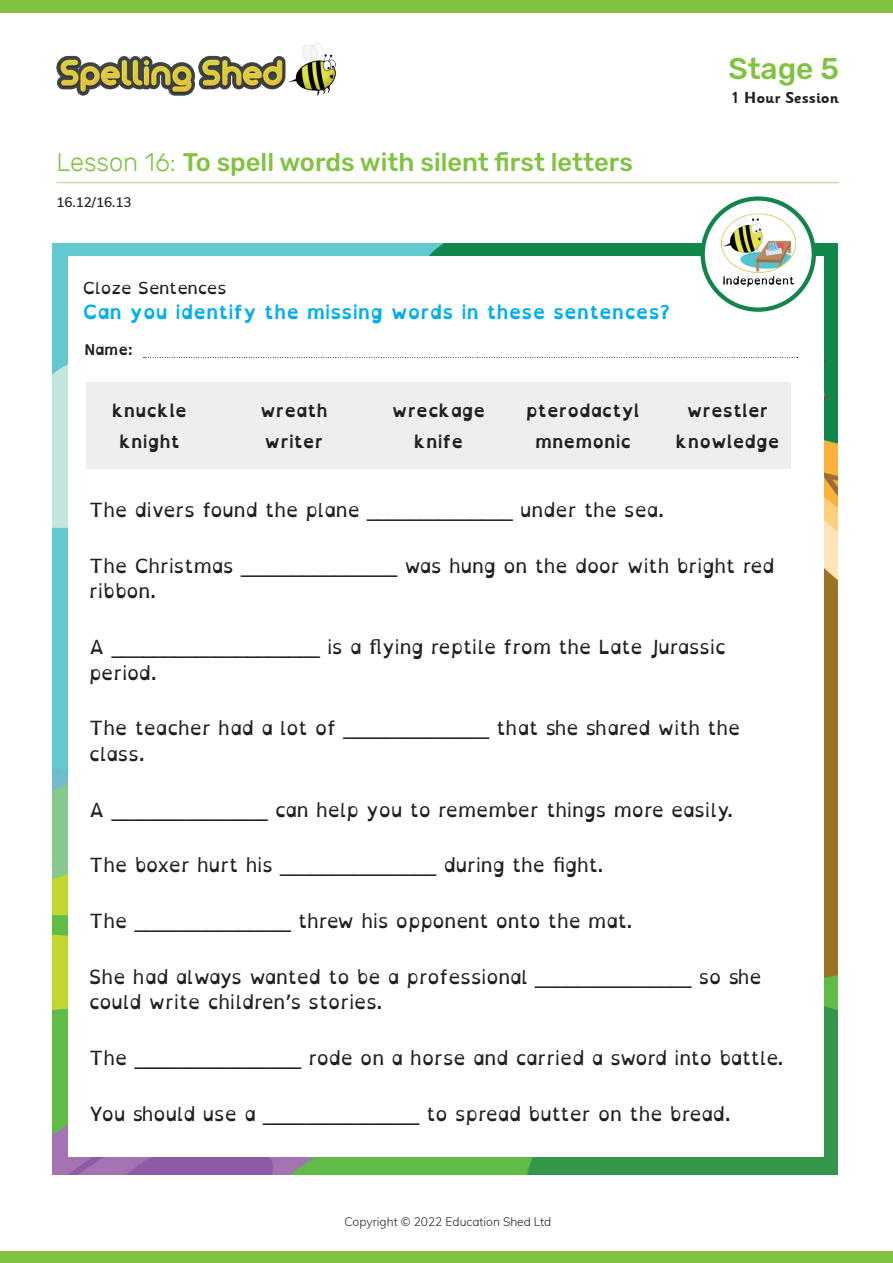
<style>
.page{position:relative;width:893px;height:1263px;background:#fff}
.page>*{position:absolute;margin:0;border:0;box-sizing:border-box;transform-origin:0 0}
.t1{font:500 30px "Rubik";color:#81c340}
.t2{font:500 25.5px "Rubik";color:#81c340}
.t3{font:19.5px/25.5px "Open Dyslexic Alta";color:#231f20;scale:.96 1}
.t4{font:700 19.5px "Open Dyslexic Alta";color:#00aeef}
.t5{font:700 18px/31px "Open Dyslexic Alta";color:#231f20;text-align:center}
.t6{font:16.5px "Open Dyslexic Alta";color:#231f20}
.t7{font:700 15.75px "Sassoon Infant Rg";color:#231f20}
.t8{font:700 15px "Open Dyslexic Alta";color:#231f20}
.t9{font:600 13.5px "Muli";color:#231f20}
.t10{font:300 12px "Muli";color:#231f20}
.s1{font-weight:300}
.s2{font-family:"Arial"}
</style>
<div class="page">
<div style="left:0;top:1251px;width:893px;height:12px;background:#81c340"></div>
<div style="left:0;top:0;width:893px;height:13px;background:#81c340"></div>
<img style="left:57px;top:44px;width:279px;height:52px">
<hr style="left:56px;top:182px;width:783px;height:1px;background:#81c340">
<img style="left:53px;top:243px;width:785px;height:932px">
<div style="left:68px;top:256px;width:756px;height:901px;background:#fff"></div>
<svg style="left:703px;top:199px;width:111px;height:111px"></svg>
<div style="left:701px;top:196px;width:115px;height:116px;border:4px solid #13854b;border-radius:50%"></div>
<img style="left:721px;top:214px;width:74px;height:78px">
<svg style="left:144px;top:357px;width:654px;height:1px"></svg>
<div style="left:86px;top:383px;width:705px;height:86px;background:#eeeeef"></div>
<h2 class="t2" style="left:56px;top:147px;width:578px"><span class="s1">Lesson 16:</span> To spell words with silent first letters</h2>
<p class="t9" style="left:56px;top:192px;width:77px">16.12/16.13</p>
<p class="t6" style="left:83px;top:278px;width:146px">Cloze Sentences</p>
<p class="t4" style="left:83px;top:301px;width:589px">Can you identify the missing words in these sentences?</p>
<p class="t8" style="left:84px;top:341px;width:50px">Name:</p>
<h1 class="t1" style="left:728px;top:51px;width:112px">Stage 5</h1>
<p class="t7" style="left:731px;top:89px;width:110px">1 Hour Session</p>
<p class="t5" style="left:112px;top:395px;width:77px">knuckle knight</p>
<p class="t5" style="left:260px;top:395px;width:69px;text-align:left">wreath writer</p>
<p class="t5" style="left:392px;top:395px;width:95px">wreckage knife</p>
<p class="t5" style="left:526px;top:395px;width:115px">pterodactyl mnemonic</p>
<p class="t5" style="left:676px;top:395px;width:106px">wrestler knowledge</p>
<p class="t3" style="left:89px;top:498px;width:600px">The divers found the plane <span class="s2">______________</span> under the sea.</p>
<p class="t3" style="left:89px;top:553px;width:715px">The Christmas <span class="s2">_______________</span> was hung on the door with bright red ribbon.</p>
<p class="t3" style="left:89px;top:635px;width:665px">A <span class="s2">____________________</span> is a flying reptile from the Late Jurassic period.</p>
<p class="t3" style="left:89px;top:716px;width:680px">The teacher had a lot of <span class="s2">______________</span> that she shared with the class.</p>
<p class="t3" style="left:89px;top:797px;width:672px">A <span class="s2">_______________</span> can help you to remember things more easily.</p>
<p class="t3" style="left:89px;top:853px;width:537px">The boxer hurt his <span class="s2">_______________</span> during the fight.</p>
<p class="t3" style="left:89px;top:908px;width:567px">The <span class="s2">_______________</span> threw his opponent onto the mat.</p>
<p class="t3" style="left:89px;top:964px;width:702px">She had always wanted to be a professional <span class="s2">_______________</span> so she could write children’s stories.</p>
<p class="t3" style="left:89px;top:1045px;width:724px">The <span class="s2">________________</span> rode on a horse and carried a sword into battle.</p>
<p class="t3" style="left:89px;top:1101px;width:669px">You should use a <span class="s2">_______________</span> to spread butter on the bread.</p>
<p class="t10" style="left:344px;top:1213px;width:208px">Copyright © 2022 Education Shed Ltd</p>
</div>
